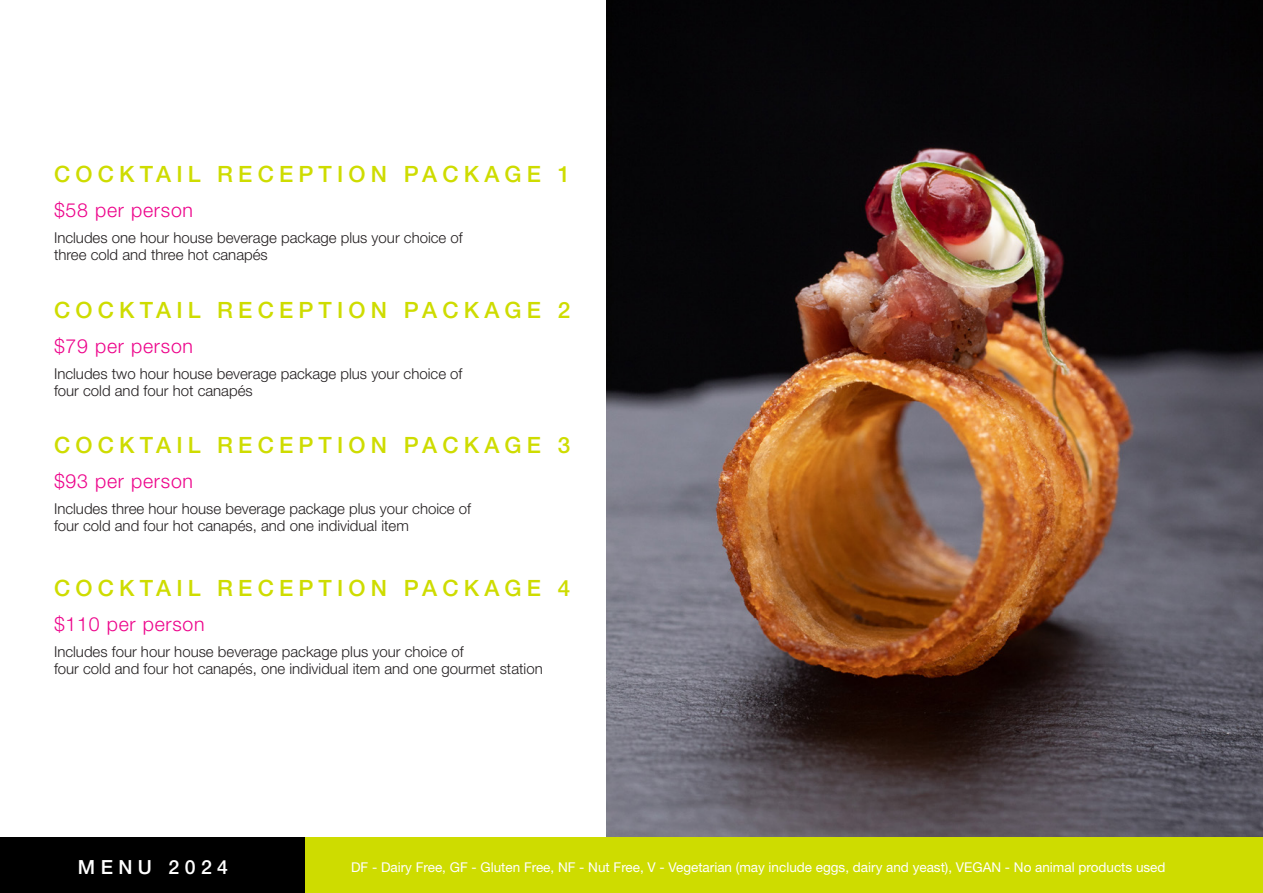
<style>
.page{position:relative;width:1263px;height:893px;background:#fff}
.page>*{position:absolute;margin:0;border:0;box-sizing:border-box;transform-origin:0 0}
.Kreon-Light-List{font:500 22.5px "Helvetica Neue LT Std";letter-spacing:.23em;color:#cedc00}
.Kreon-Light-List-2{font:300 19.5px "Helvetica Neue LT Std";letter-spacing:.04em;color:#ed028a}
.t1{font:500 19.5px "Helvetica Neue LT Std";letter-spacing:.28em;color:#fff}
.Kreon-Light-List-3{font:300 15px/17.2px "Helvetica Neue LT Std";color:#231f20}
.Kreon-Light-List-4{font:13.5px "Helvetica Neue LT Std";color:#fff}
</style>
<div class="page">
<div style="left:0;top:838px;width:306px;height:55px;background:#000"></div>
<img style="left:607px;top:0;width:656px;height:838px">
<div style="left:306px;top:838px;width:957px;height:55px;background:#cedc00"></div>
<p class="Kreon-Light-List" style="left:54px;top:160px;width:518px">COCKTAIL RECEPTION PACKAGE 1</p>
<p class="Kreon-Light-List-2" style="left:54px;top:198px;width:141px">$58 per person</p>
<p class="Kreon-Light-List-3" style="left:54px;top:229px;width:410px">Includes one hour house beverage package plus your choice of three cold and three hot canapés</p>
<p class="Kreon-Light-List" style="left:54px;top:296px;width:518px">COCKTAIL RECEPTION PACKAGE 2</p>
<p class="Kreon-Light-List-2" style="left:54px;top:334px;width:141px">$79 per person</p>
<p class="Kreon-Light-List-3" style="left:54px;top:364px;width:410px">Includes two hour house beverage package plus your choice of four cold and four hot canapés</p>
<p class="Kreon-Light-List" style="left:54px;top:432px;width:518px">COCKTAIL RECEPTION PACKAGE 3</p>
<p class="Kreon-Light-List-2" style="left:54px;top:470px;width:141px">$93 per person</p>
<p class="Kreon-Light-List-3" style="left:54px;top:500px;width:419px">Includes three hour house beverage package plus your choice of four cold and four hot canapés, and one individual item</p>
<p class="Kreon-Light-List" style="left:54px;top:574px;width:518px">COCKTAIL RECEPTION PACKAGE 4</p>
<p class="Kreon-Light-List-2" style="left:54px;top:612px;width:152px">$110 per person</p>
<p class="Kreon-Light-List-3" style="left:54px;top:642px;width:490px">Includes four hour house beverage package plus your choice of<br>four cold and four hot canapés, one individual item and one gourmet station</p>
<h2 class="t1" style="left:78px;top:856px;width:152px">MENU 2024</h2>
<p class="Kreon-Light-List-4" style="left:351px;top:859px;width:816px">DF - Dairy Free, GF - Gluten Free, NF - Nut Free, V - Vegetarian (may include eggs, dairy and yeast), VEGAN - No animal products used</p>
</div>
